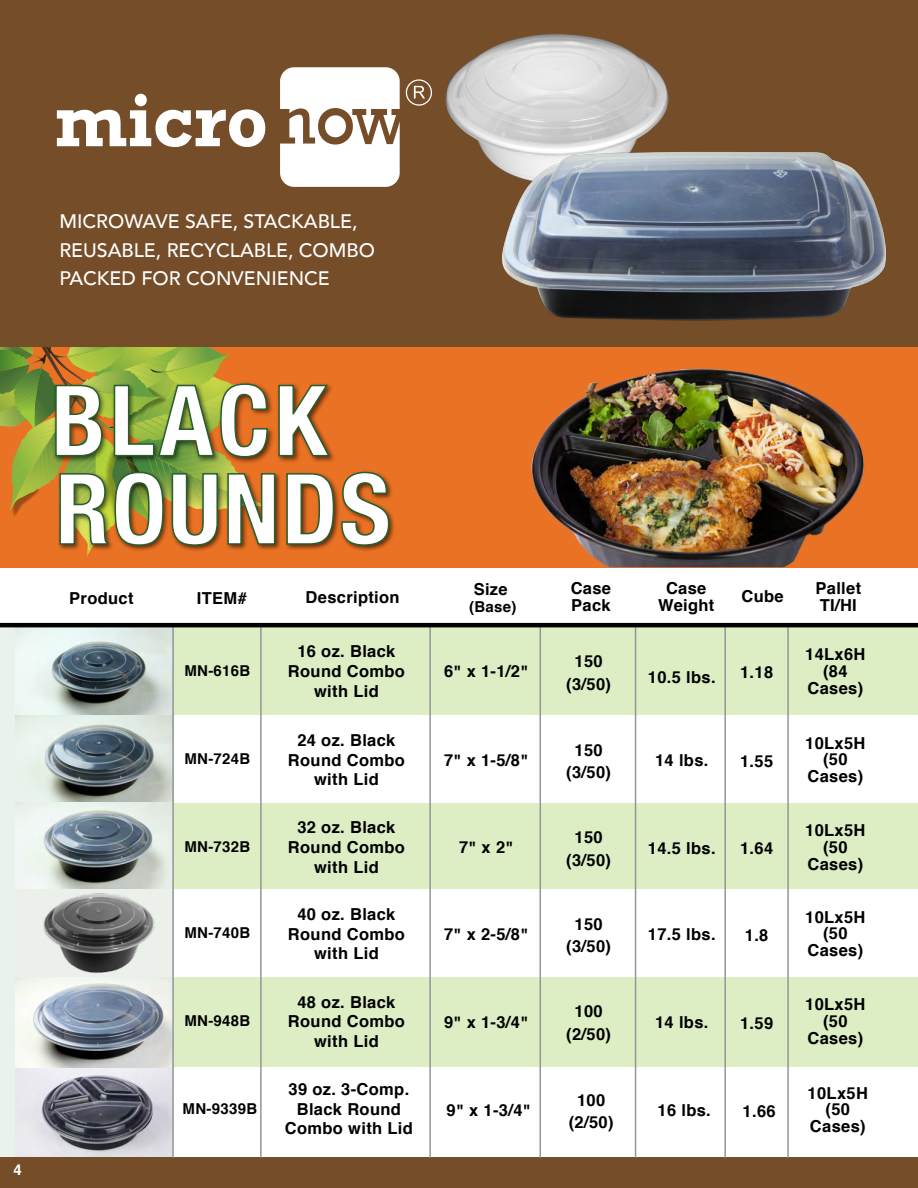
<style>
.page{position:relative;width:918px;height:1188px;background:#fff}
.page>*{position:absolute;margin:0;border:0;box-sizing:border-box;transform-origin:0 0}
.t1{font:700 condensed 98.25px/88.3px "Helvetica Neue";letter-spacing:.02em;color:#fff}
.t2{font:500 19.5px/28.5px "Avenir";color:#fff}
.t3{font:700 16.5px/16.8px "Helvetica";letter-spacing:.02em;color:#000;text-align:center}
.t4{font:700 15px "Helvetica";letter-spacing:.02em;color:#000}
.t5{font:700 15px "Helvetica";color:#fff}
.s1{font-size:15.75px}
</style>
<div class="page">
<div style="left:172px;top:627px;width:746px;height:88px;background:#ddeec5"></div>
<div style="left:172px;top:803px;width:746px;height:86px;background:#ddeec5"></div>
<div style="left:172px;top:978px;width:746px;height:89px;background:#ddeec5"></div>
<img style="left:15px;top:627px;width:157px;height:262px">
<div style="left:15px;top:889px;width:159px;height:89px;background:#ebf0ea"></div>
<img style="left:43px;top:893px;width:112px;height:80px">
<img style="left:14px;top:978px;width:158px;height:180px">
<div style="left:0;top:625px;width:14px;height:533px;background:#e9f2ed"></div>
<div style="left:0;top:1158px;width:918px;height:30px;background:#754d29"></div>
<hr style="left:260px;top:626px;width:2px;height:532px;background:#939598">
<hr style="left:172px;top:626px;width:2px;height:532px;background:#939598">
<hr style="left:429px;top:626px;width:2px;height:532px;background:#939598">
<hr style="left:540px;top:626px;width:1px;height:532px;background:#939598">
<hr style="left:635px;top:626px;width:1px;height:532px;background:#939598">
<hr style="left:724px;top:626px;width:2px;height:532px;background:#939598">
<hr style="left:787px;top:626px;width:2px;height:532px;background:#939598">
<div style="left:0;top:0;width:918px;height:347px;background:#754d29"></div>
<svg style="left:57px;top:94px;width:208px;height:53px"></svg>
<svg style="left:280px;top:67px;width:120px;height:120px;background:#e7e1db"></svg>
<svg style="left:406px;top:79px;width:26px;height:27px"></svg>
<img style="left:445px;top:33px;width:224px;height:124px">
<img style="left:487px;top:143px;width:399px;height:178px">
<hr style="left:0;top:623px;width:918px;height:4px;background:#000">
<div style="left:0;top:347px;width:918px;height:220px;background:#ea7224"></div>
<svg style="left:0;top:347px;width:390px;height:209px"></svg>
<img style="left:531px;top:368px;width:334px;height:199px">
<p class="t2" style="left:59px;top:206px;width:317px">MICROWAVE SAFE, STACKABLE,<br>REUSABLE, RECYCLABLE, COMBO<br>PACKED FOR CONVENIENCE</p>
<p class="t5" style="left:14px;top:1157px;width:10px">4</p>
<h1 class="t1" style="left:51px;top:370px;width:341px">BLACK<br>ROUNDS</h1>
<p class="t3" style="left:69px;top:590px;width:66px">Product</p>
<p class="t3" style="left:197px;top:590px;width:51px">ITEM#</p>
<p class="t4" style="left:184px;top:658px;width:67px">MN-616B</p>
<p class="t4" style="left:184px;top:747px;width:67px">MN-724B</p>
<p class="t4" style="left:184px;top:834px;width:67px">MN-732B</p>
<p class="t4" style="left:184px;top:921px;width:67px">MN-740B</p>
<p class="t4" style="left:184px;top:1009px;width:67px">MN-948B</p>
<p class="t4" style="left:183px;top:1097px;width:76px">MN-9339B</p>
<p class="t3" style="left:306px;top:589px;width:96px">Description</p>
<p class="t3" style="left:288px;top:642px;width:118px;line-height:19.8px">16 oz. Black<br>Round Combo with Lid</p>
<p class="t3" style="left:288px;top:730px;width:118px;line-height:19.8px">24 oz. Black<br>Round Combo with Lid</p>
<p class="t3" style="left:288px;top:818px;width:118px;line-height:19.8px">32 oz. Black<br>Round Combo with Lid</p>
<p class="t3" style="left:288px;top:904px;width:118px;line-height:19.8px">40 oz. Black<br>Round Combo with Lid</p>
<p class="t3" style="left:288px;top:992px;width:118px;line-height:19.8px">48 oz. Black<br>Round Combo with Lid</p>
<p class="t3" style="left:285px;top:1079px;width:130px;line-height:19.8px">39 oz. 3-Comp.<br>Black Round<br>Combo with Lid</p>
<p class="t3" style="left:474px;top:581px;width:36px">Size</p>
<p class="t4" style="left:469px;top:594px;width:49px">(Base)</p>
<p class="t3" style="left:444px;top:663px;width:86px">6<span class="s1">"</span> x 1-1/2<span class="s1">"</span></p>
<p class="t3" style="left:444px;top:752px;width:86px">7<span class="s1">"</span> x 1-5/8<span class="s1">"</span></p>
<p class="t3" style="left:459px;top:839px;width:56px">7<span class="s1">"</span> x 2<span class="s1">"</span></p>
<p class="t3" style="left:444px;top:926px;width:86px">7<span class="s1">"</span> x 2-5/8<span class="s1">"</span></p>
<p class="t3" style="left:444px;top:1014px;width:86px">9<span class="s1">"</span> x 1-3/4<span class="s1">"</span></p>
<p class="t3" style="left:447px;top:1102px;width:86px">9<span class="s1">"</span> x 1-3/4<span class="s1">"</span></p>
<p class="t3" style="left:571px;top:580px;width:42px;text-align:left">Case<br>Pack</p>
<p class="t3" style="left:566px;top:650px;width:46px;line-height:22.8px">150 (3/50)</p>
<p class="t3" style="left:566px;top:739px;width:46px;line-height:22.8px">150 (3/50)</p>
<p class="t3" style="left:566px;top:826px;width:46px;line-height:22.8px">150 (3/50)</p>
<p class="t3" style="left:566px;top:913px;width:46px;line-height:22.8px">150 (3/50)</p>
<p class="t3" style="left:566px;top:1000px;width:46px;line-height:22.8px">100 (2/50)</p>
<p class="t3" style="left:569px;top:1089px;width:46px;line-height:22.8px">100 (2/50)</p>
<p class="t3" style="left:658px;top:580px;width:58px">Case<br>Weight</p>
<p class="t3" style="left:648px;top:669px;width:69px">10.5 lbs.</p>
<p class="t3" style="left:655px;top:752px;width:55px">14 lbs.</p>
<p class="t3" style="left:648px;top:840px;width:69px">14.5 lbs.</p>
<p class="t3" style="left:648px;top:926px;width:69px">17.5 lbs.</p>
<p class="t3" style="left:742px;top:588px;width:44px">Cube</p>
<p class="t3" style="left:740px;top:664px;width:35px">1.18</p>
<p class="t3" style="left:740px;top:753px;width:35px">1.55</p>
<p class="t3" style="left:740px;top:840px;width:35px">1.64</p>
<p class="t3" style="left:745px;top:927px;width:25px">1.8</p>
<p class="t3" style="left:816px;top:580px;width:47px;text-align:left">Pallet<br>TI/HI</p>
<p class="t3" style="left:805px;top:646px;width:62px">14Lx6H (84<br>Cases)</p>
<p class="t3" style="left:805px;top:735px;width:62px">10Lx5H (50<br>Cases)</p>
<p class="t3" style="left:805px;top:822px;width:62px">10Lx5H (50<br>Cases)</p>
<p class="t3" style="left:805px;top:909px;width:62px">10Lx5H (50<br>Cases)</p>
<p class="t3" style="left:655px;top:1014px;width:55px">14 lbs.</p>
<p class="t3" style="left:740px;top:1015px;width:35px">1.59</p>
<p class="t3" style="left:805px;top:996px;width:62px">10Lx5H (50<br>Cases)</p>
<p class="t3" style="left:658px;top:1102px;width:55px">16 lbs.</p>
<p class="t3" style="left:743px;top:1103px;width:35px">1.66</p>
<p class="t3" style="left:808px;top:1085px;width:62px">10Lx5H (50<br>Cases)</p>
</div>
